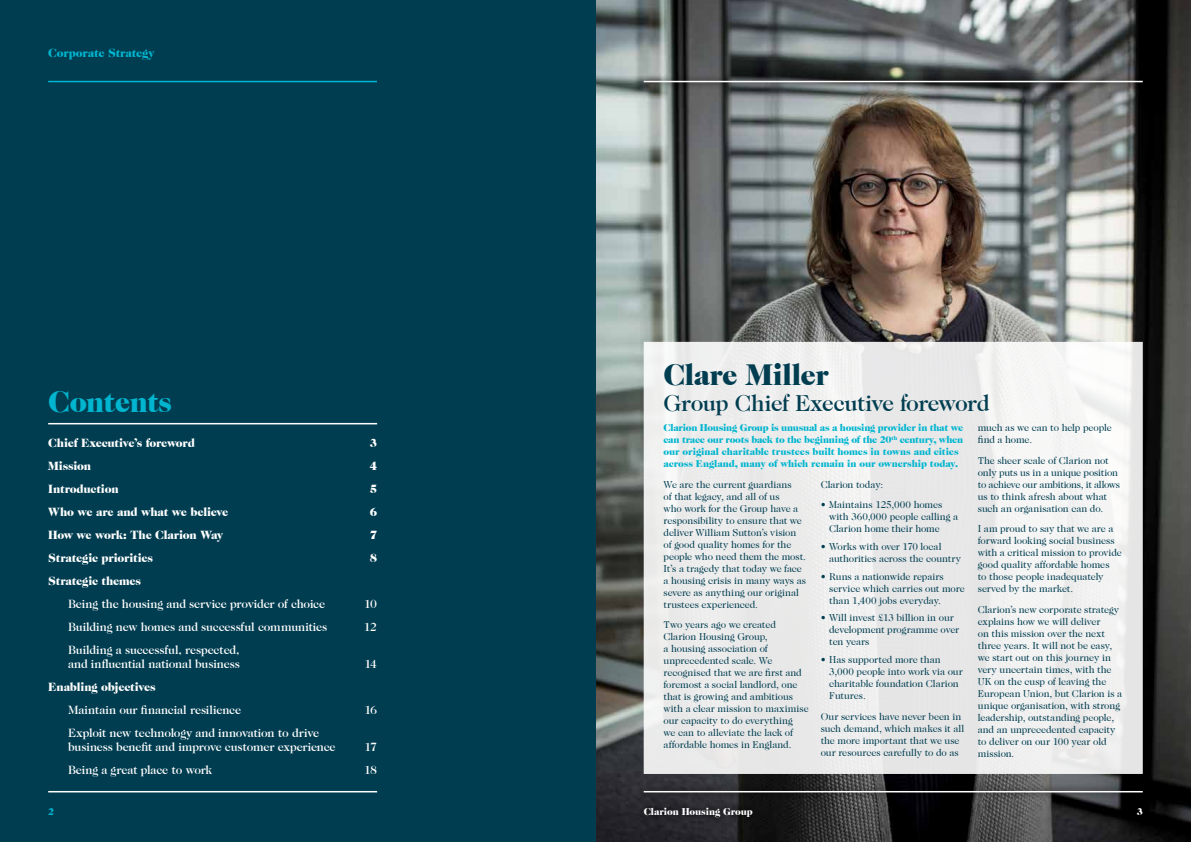
<style>
.page{position:relative;width:1191px;height:842px;background:#fff}
.page>*{position:absolute;margin:0;border:0;box-sizing:border-box;transform-origin:0 0}
.t1{font:900 30px "Caslon 224 Std";letter-spacing:-.015em;color:#003d50}
.t2{font:900 30px "Caslon 224 Std";letter-spacing:-.02em;color:#00b5cf}
.t3{font:500 23px "Caslon 224 Std";letter-spacing:-.025em;color:#003d50}
.t4{font:500 12px/14.4px "Caslon 224 Std";letter-spacing:-.01em;color:#fff}
.t5{font:900 12px "Caslon 224 Std";letter-spacing:-.015em;color:#fff}
.t6{font:900 12px "Caslon 224 Std";letter-spacing:-.015em;color:#00b5cf}
.t7{font:10px/12px "Caslon 224 Std";letter-spacing:-.01em;color:#003d50}
.t8{font:900 10px/12px "Caslon 224 Std";letter-spacing:-.015em;color:#00b5cf}
.t9{font:900 10px "Caslon 224 Std";letter-spacing:-.01em;color:#fff}
</style>
<div class="page">
<img style="left:595px;top:0;width:596px;height:842px">
<div style="left:0;top:0;width:595px;height:842px;background:#003d50"></div>
<hr style="left:48px;top:81px;width:329px;height:1px;background:#00b5cf">
<hr style="left:48px;top:791px;width:329px;height:1px;background:#fff">
<svg style="left:638px;top:74px;width:510px;height:15px;background:#4a4d4d"></svg>
<hr style="left:643px;top:81px;width:499px;height:1px;background:#fff">
<div style="left:1131px;top:802px;width:17px;height:19px;background:#000"></div>
<svg style="left:638px;top:784px;width:510px;height:15px;background:#343436"></svg>
<hr style="left:643px;top:791px;width:499px;height:1px;background:#fff">
<svg style="left:637px;top:801px;width:121px;height:22px;background:#222226"></svg>
<svg style="left:643px;top:342px;width:499px;height:432px;fill:#ececeb"></svg>
<hr style="left:48px;top:423px;width:329px;height:1px;background:#fff">
<p class="t6" style="left:48px;top:46px;width:108px">Corporate Strategy</p>
<h1 class="t2" style="left:48px;top:385px;width:125px">Contents</h1>
<p class="t5" style="left:48px;top:436px;width:148px">Chief Executive’s foreword</p>
<p class="t5" style="left:370px;top:436px;width:9px">3</p>
<p class="t5" style="left:48px;top:459px;width:45px">Mission</p>
<p class="t5" style="left:370px;top:459px;width:9px">4</p>
<p class="t5" style="left:48px;top:482px;width:72px">Introduction</p>
<p class="t5" style="left:370px;top:482px;width:9px">5</p>
<p class="t5" style="left:48px;top:505px;width:181px">Who we are and what we believe</p>
<p class="t5" style="left:370px;top:505px;width:9px">6</p>
<p class="t5" style="left:48px;top:528px;width:176px">How we work: The Clarion Way</p>
<p class="t5" style="left:370px;top:528px;width:9px">7</p>
<p class="t5" style="left:48px;top:551px;width:106px">Strategic priorities</p>
<p class="t5" style="left:370px;top:551px;width:9px">8</p>
<p class="t5" style="left:48px;top:574px;width:94px">Strategic themes</p>
<p class="t4" style="left:68px;top:596px;width:258px">Being the housing and service provider of choice</p>
<p class="t4" style="left:364px;top:596px;width:14px">10</p>
<p class="t4" style="left:68px;top:619px;width:261px">Building new homes and successful communities</p>
<p class="t4" style="left:364px;top:619px;width:15px">12</p>
<p class="t4" style="left:68px;top:642px;width:173px">Building a successful, respected, and influential national business</p>
<p class="t4" style="left:364px;top:656px;width:14px">14</p>
<p class="t5" style="left:48px;top:680px;width:109px">Enabling objectives</p>
<p class="t4" style="left:68px;top:702px;width:174px">Maintain our financial resilience</p>
<p class="t4" style="left:364px;top:702px;width:14px">16</p>
<p class="t4" style="left:68px;top:725px;width:269px">Exploit new technology and innovation to drive business benefit and improve customer experience</p>
<p class="t4" style="left:364px;top:740px;width:14px">17</p>
<p class="t4" style="left:68px;top:762px;width:146px">Being a great place to work</p>
<p class="t4" style="left:364px;top:762px;width:14px">18</p>
<h1 class="t1" style="left:663px;top:357px;width:167px">Clare Miller</h1>
<h2 class="t3" style="left:663px;top:390px;width:327px">Group Chief Executive foreword</h2>
<p class="t8" style="left:663px;top:422px;width:301px">Clarion Housing Group is unusual as a housing provider in that we can trace our roots back to the beginning of the 20<sup>th</sup> century, when our original charitable trustees built homes in towns and cities across England, many of which remain in our ownership today.</p>
<p class="t7" style="left:663px;top:478px;width:144px">We are the current guardians<br>of that legacy, and all of us<br>who work for the Group have a responsibility to ensure that we deliver William Sutton’s vision of good quality homes for the people who need them the most.<br>It’s a tragedy that today we face a housing crisis in many ways as severe as anything our original trustees experienced.</p>
<p class="t7" style="left:663px;top:619px;width:147px">Two years ago we created<br>Clarion Housing Group,<br>a housing association of unprecedented scale. We recognised that we are first and foremost a social landlord, one that is growing and ambitious with a clear mission to maximise our capacity to do everything<br>we can to alleviate the lack of affordable homes in England.</p>
<p class="t7" style="left:977px;top:422px;width:135px">much as we can to help people find a home.</p>
<p class="t7" style="left:977px;top:454px;width:144px">The sheer scale of Clarion not only puts us in a unique position to achieve our ambitions, it allows us to think afresh about what such an organisation can do.</p>
<p class="t7" style="left:977px;top:523px;width:145px">I am proud to say that we are a forward looking social business with a critical mission to provide good quality affordable homes<br>to those people inadequately served by the market.</p>
<p class="t7" style="left:977px;top:603px;width:146px">Clarion’s new corporate strategy explains how we will deliver<br>on this mission over the next three years. It will not be easy, we start out on this journey in very uncertain times, with the<br>UK on the cusp of leaving the<br>European Union, but Clarion is a unique organisation, with strong leadership, outstanding people, and an unprecedented capacity to deliver on our 100 year old mission.</p>
<p class="t7" style="left:820px;top:478px;width:64px">Clarion today:</p>
<p class="t7" style="left:829px;top:499px;width:130px;text-indent:-8px">• Maintains 125,000 homes with 360,000 people calling a<br>Clarion home their home</p>
<p class="t7" style="left:829px;top:540px;width:133px;text-indent:-8px">• Works with over 170 local authorities across the country</p>
<p class="t7" style="left:829px;top:570px;width:137px;text-indent:-8px">• Runs a nationwide repairs service which carries out more than 1,400 jobs everyday.</p>
<p class="t7" style="left:829px;top:612px;width:132px;text-indent:-8px">• Will invest £13 billion in our development programme over ten years</p>
<p class="t7" style="left:829px;top:653px;width:135px;text-indent:-8px">• Has supported more than<br>3,000 people into work via our charitable foundation Clarion<br>Futures.</p>
<p class="t7" style="left:820px;top:710px;width:145px">Our services have never been in such demand, which makes it all the more important that we use our resources carefully to do as</p>
<p class="t8" style="left:48px;top:805px;width:8px">2</p>
<p class="t9" style="left:643px;top:805px;width:111px">Clarion Housing Group</p>
<p class="t9" style="left:1136px;top:805px;width:8px">3</p>
</div>
